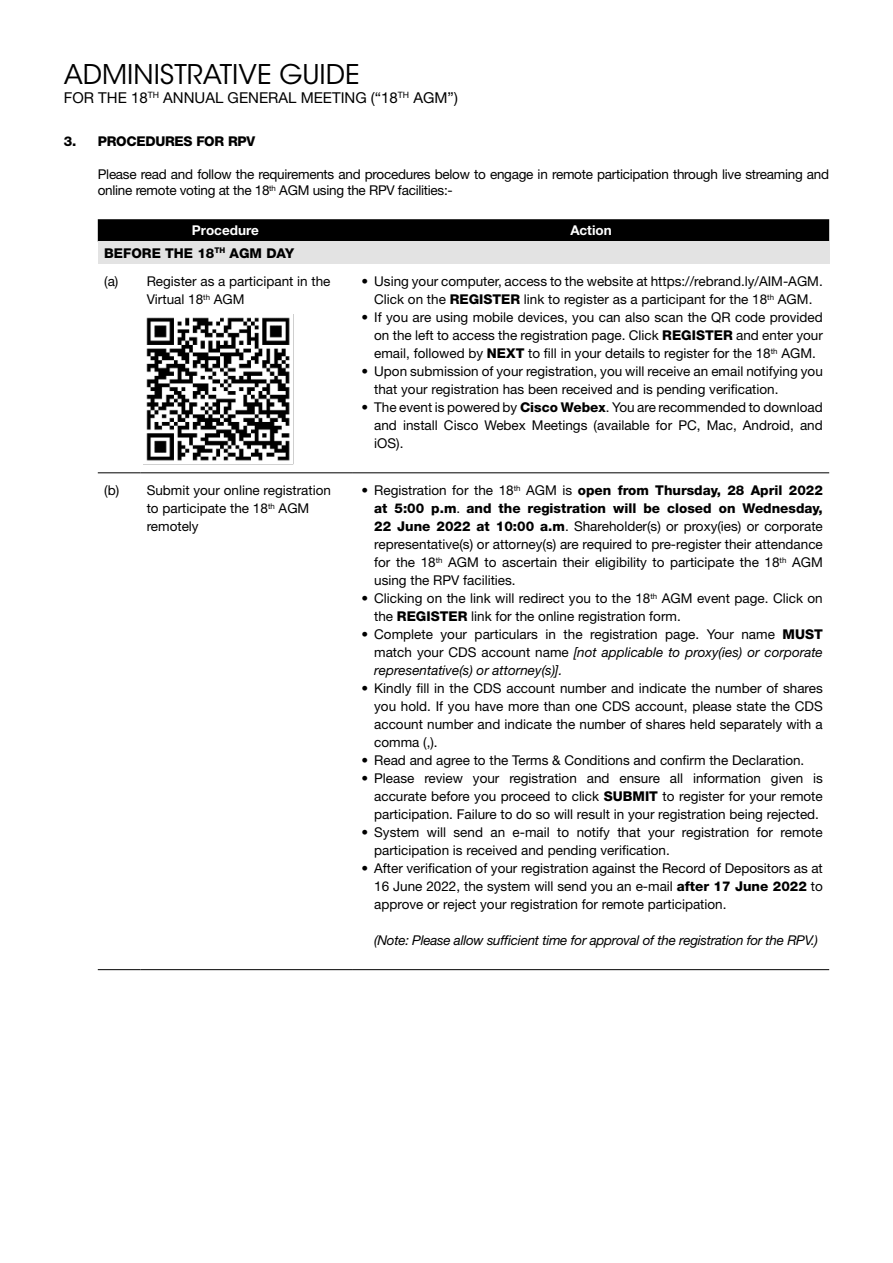
<style>
.page{position:relative;width:893px;height:1263px;background:#fff}
.page>*{position:absolute;margin:0;border:0;box-sizing:border-box;transform-origin:0 0}
.t1{font:27px "ITC Avant Garde Std";color:#000}
.t2{font:15px "Helvetica Neue LT Std";color:#000}
.t3{font:13.5px/18px "Helvetica Neue LT Std";color:#000;text-align:justify}
.t4{font:13.5px/16.5px "Helvetica Neue LT Std";letter-spacing:-.02em;color:#000}
.t5{font:italic 13.5px "Helvetica Neue LT Std";letter-spacing:-.02em;color:#000}
.t6{font:800 13.5px "Helvetica Neue LT Std";letter-spacing:-.02em;color:#000}
.t7{font:700 13.5px "Helvetica Neue LT Std";color:#fff}
.s1{font-weight:800}
.s2{font-style:italic}
</style>
<div class="page">
<svg style="left:98px;top:219px;width:731px;height:23px;background:#0c0c0c"></svg>
<div style="left:98px;top:242px;width:731px;height:22px;background:#e3e3e3"></div>
<hr style="left:98px;top:473px;width:42px;height:1px;background:#000">
<hr style="left:140px;top:473px;width:213px;height:1px;background:#000">
<hr style="left:353px;top:473px;width:476px;height:1px;background:#000">
<hr style="left:98px;top:969px;width:42px;height:1px;background:#000">
<hr style="left:140px;top:969px;width:213px;height:1px;background:#000">
<hr style="left:353px;top:969px;width:476px;height:1px;background:#000">
<img style="left:143px;top:317px;width:150px;height:148px">
<h1 class="t1" style="left:64px;top:57px;width:297px">ADMINISTRATIVE GUIDE</h1>
<p class="t2" style="left:64px;top:89px;width:396px">FOR THE 18<sup>TH</sup> ANNUAL GENERAL MEETING (“18<sup>TH</sup> AGM”)</p>
<p class="t6" style="left:64px;top:133px;width:193px">3. PROCEDURES FOR RPV</p>
<p class="t4" style="left:98px;top:165px;width:733px">Please read and follow the requirements and procedures below to engage in remote participation through live streaming and online remote voting at the 18<sup>th</sup> AGM using the RPV facilities:-</p>
<p class="t7" style="left:192px;top:222px;width:68px">Procedure</p>
<p class="t7" style="left:570px;top:222px;width:43px">Action</p>
<p class="t3" style="left:104px;top:238px;width:228px;line-height:28.8px"><span class="s1">BEFORE THE 18</span><sup>TH</sup> <span class="s1">AGM DAY<br></span>(a) Register as a participant in the</p>
<p class="t3" style="left:147px;top:290px;width:99px">Virtual 18<sup>th</sup> AGM</p>
<p class="t3" style="left:361px;top:272px;width:463px;text-align:center">• Using your computer, access to the website at https://rebrand.ly/AIM-AGM.<br>Click on the <span class="s1">REGISTER</span> link to register as a participant for the 18<sup>th</sup> AGM.</p>
<p class="t3" style="left:374px;top:308px;width:450px;text-indent:-13px">• If you are using mobile devices, you can also scan the QR code provided on the left to access the registration page. Click <span class="s1">REGISTER</span> and enter your email, followed by <span class="s1">NEXT</span> to fill in your details to register for the 18<sup>th</sup> AGM.</p>
<p class="t3" style="left:374px;top:362px;width:450px;text-indent:-13px">• Upon submission of your registration, you will receive an email notifying you that your registration has been received and is pending verification.</p>
<p class="t3" style="left:374px;top:398px;width:450px;text-indent:-13px">• The event is powered by <span class="s1">Cisco Webex</span>. You are recommended to download and install Cisco Webex Meetings (available for PC, Mac, Android, and iOS).</p>
<p class="t3" style="left:147px;top:481px;width:186px;text-align:left;text-indent:-43px">(b) Submit your online registration to participate the 18<sup>th</sup> AGM remotely</p>
<p class="t3" style="left:374px;top:481px;width:450px;text-indent:-13px">• Registration for the 18<sup>th</sup> AGM is <span class="s1">open from Thursday, 28 April 2022 at 5:00 p.m</span>. <span class="s1">and the registration will be closed on Wednesday, 22 June 2022 at 10:00 a.m</span>. Shareholder(s) or proxy(ies) or corporate representative(s) or attorney(s) are required to pre-register their attendance for the 18<sup>th</sup> AGM to ascertain their eligibility to participate the 18<sup>th</sup> AGM using the RPV facilities.</p>
<p class="t3" style="left:374px;top:589px;width:450px;text-indent:-13px">• Clicking on the link will redirect you to the 18<sup>th</sup> AGM event page. Click on the <span class="s1">REGISTER</span> link for the online registration form.</p>
<p class="t3" style="left:374px;top:625px;width:450px;text-indent:-13px">• Complete your particulars in the registration page. Your name <span class="s1">MUST </span>match your CDS account name <span class="s2">[not applicable to proxy(ies) or corporate representative(s) or attorney(s)].</span></p>
<p class="t3" style="left:374px;top:679px;width:450px;text-indent:-13px">• Kindly fill in the CDS account number and indicate the number of shares you hold. If you have more than one CDS account, please state the CDS account number and indicate the number of shares held separately with a comma (,).</p>
<p class="t3" style="left:361px;top:751px;width:444px">• Read and agree to the Terms &amp; Conditions and confirm the Declaration.</p>
<p class="t3" style="left:374px;top:769px;width:450px;text-indent:-13px">• Please review your registration and ensure all information given is accurate before you proceed to click <span class="s1">SUBMIT</span> to register for your remote participation. Failure to do so will result in your registration being rejected.</p>
<p class="t3" style="left:374px;top:823px;width:450px;text-indent:-13px">• System will send an e-mail to notify that your registration for remote participation is received and pending verification.</p>
<p class="t3" style="left:374px;top:859px;width:450px;text-indent:-13px">• After verification of your registration against the Record of Depositors as at 16 June 2022, the system will send you an e-mail <span class="s1">after 17 June 2022</span> to approve or reject your registration for remote participation.</p>
<p class="t5" style="left:374px;top:932px;width:445px">(Note: Please allow sufficient time for approval of the registration for the RPV.)</p>
</div>
